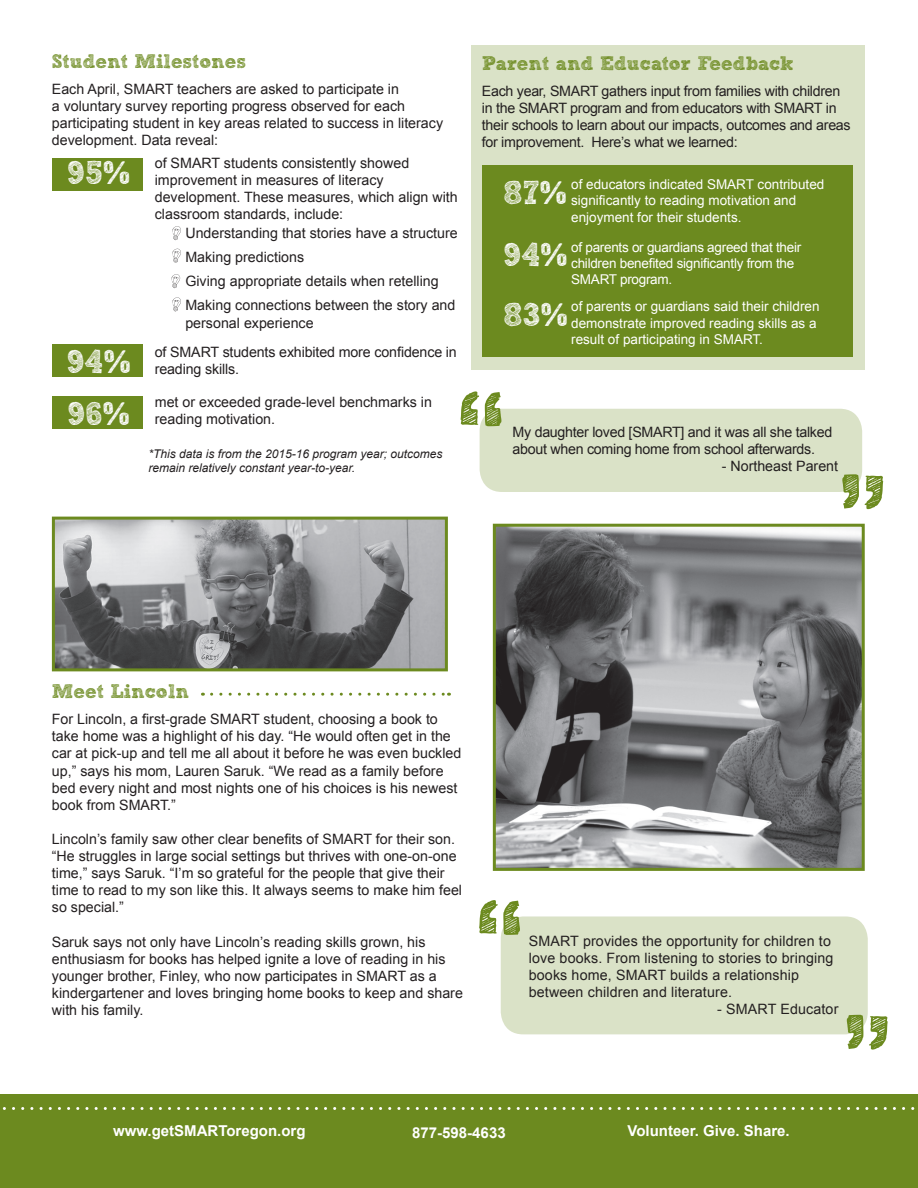
<style>
.page{position:relative;width:918px;height:1188px;background:#fff}
.page>*{position:absolute;margin:0;border:0;box-sizing:border-box;transform-origin:0 0}
.t1{font:174px "Sketch Rockwell";color:#6c8a1f}
.t2{font:33px "Sketch Rockwell";color:#fff}
.Body{font:19.5px "Sketch Rockwell";color:#6c8a1f}
.t3{font:700 15px "Arial";color:#fff}
.Body-2{font:14.25px/17.1px "Arial";color:#231f20}
.Body-3{font:14.25px/17.1px "Arial";letter-spacing:-.02em;color:#231f20}
.Body-4{font:13.5px/16.2px "Arial";color:#fff}
.Body-5{font:13.5px/16.2px "Arial";letter-spacing:-.02em;color:#fff}
.Body-6{font:italic 12px/14.4px "Arial";color:#231f20}
</style>
<div class="page">
<div style="left:52px;top:396px;width:90px;height:33px;background:#6c8a1f"></div>
<div style="left:501px;top:916px;width:367px;height:118px;background:#dae2c7;border-radius:23px"></div>
<div style="left:480px;top:409px;width:382px;height:83px;background:#dae2c7;border-radius:22px"></div>
<img style="left:56px;top:521px;width:388px;height:146px">
<div style="left:52px;top:517px;width:396px;height:154px;border:3px solid #6c8a1f"></div>
<svg style="left:212px;top:693px;width:237px;height:3px"></svg>
<svg style="left:172px;top:226px;width:9px;height:14px"></svg>
<svg style="left:172px;top:248px;width:9px;height:15px"></svg>
<svg style="left:171px;top:274px;width:9px;height:14px"></svg>
<svg style="left:172px;top:297px;width:9px;height:14px"></svg>
<div style="left:472px;top:46px;width:393px;height:324px;background:#dae2c7"></div>
<div style="left:482px;top:165px;width:370px;height:192px;background:#6c8a1f"></div>
<img style="left:497px;top:528px;width:364px;height:339px">
<div style="left:493px;top:524px;width:372px;height:347px;border:3px solid #6c8a1f"></div>
<div style="left:0;top:1094px;width:918px;height:94px;background:#6c8a1f"></div>
<svg style="left:2px;top:1107px;width:913px;height:3px"></svg>
<div style="left:52px;top:344px;width:90px;height:32px;background:#6c8a1f"></div>
<div style="left:52px;top:158px;width:90px;height:32px;background:#6c8a1f"></div>
<p class="Body" style="left:52px;top:50px;width:196px">Student Milestones</p>
<p class="Body-2" style="left:52px;top:80px;width:393px">Each April, SMART teachers are asked to participate in<br>a voluntary survey reporting progress observed for each participating student in key areas related to success in literacy development. Data reveal:</p>
<p class="Body-2" style="left:155px;top:155px;width:305px">of SMART students consistently showed improvement in measures of literacy development. These measures, which align with classroom standards, include:</p>
<p class="t2" style="left:67px;top:155px;width:65px">95%</p>
<p class="Body" style="left:482px;top:52px;width:313px">Parent and Educator Feedback</p>
<p class="Body-3" style="left:482px;top:83px;width:370px">Each year, SMART gathers input from families with children in the SMART program and from educators with SMART in their schools to learn about our impacts, outcomes and areas for improvement. Here’s what we learned:</p>
<p class="Body-4" style="left:571px;top:176px;width:255px">of educators indicated SMART contributed significantly to reading motivation and enjoyment for their students.</p>
<p class="t2" style="left:504px;top:175px;width:65px">87%</p>
<p class="t2" style="left:67px;top:343px;width:66px">94%</p>
<p class="t2" style="left:68px;top:395px;width:64px">96%</p>
<p class="Body-2" style="left:185px;top:224px;width:274px">Understanding that stories have a structure</p>
<p class="Body-2" style="left:185px;top:248px;width:120px">Making predictions</p>
<p class="Body-2" style="left:185px;top:273px;width:255px">Giving appropriate details when retelling</p>
<p class="Body-2" style="left:185px;top:297px;width:272px">Making connections between the story and personal experience</p>
<p class="Body-5" style="left:571px;top:239px;width:232px">of parents or guardians agreed that their children benefited significantly from the<br>SMART program.</p>
<p class="t2" style="left:504px;top:237px;width:66px">94%</p>
<p class="Body-4" style="left:571px;top:299px;width:250px">of parents or guardians said their children demonstrate improved reading skills as a result of participating in SMART.</p>
<p class="t2" style="left:504px;top:297px;width:66px">83%</p>
<p class="Body-2" style="left:155px;top:343px;width:304px">of SMART students exhibited more confidence in reading skills.</p>
<p class="Body-2" style="left:155px;top:393px;width:279px">met or exceeded grade-level benchmarks in reading motivation.</p>
<p class="Body-6" style="left:148px;top:447px;width:296px">*This data is from the 2015-16 program year; outcomes remain relatively constant year-to-year.</p>
<p class="t1" style="left:456px;top:357px;width:52px">“</p>
<p class="Body-3" style="left:513px;top:423px;width:321px">My daughter loved [SMART] and it was all she talked about when coming home from school afterwards.</p>
<p class="Body-2" style="left:722px;top:457px;width:118px">- Northeast Parent</p>
<p class="t1" style="left:888px;top:543px;width:52px;rotate:-180deg">“</p>
<p class="Body" style="left:52px;top:681px;width:139px">Meet Lincoln</p>
<p class="Body-2" style="left:52px;top:711px;width:411px">For Lincoln, a first-grade SMART student, choosing a book to take home was a highlight of his day. “He would often get in the car at pick-up and tell me all about it before he was even buckled up,” says his mom, Lauren Saruk. “We read as a family before bed every night and most nights one of his choices is his newest book from SMART.”</p>
<p class="Body-2" style="left:52px;top:831px;width:412px">Lincoln’s family saw other clear benefits of SMART for their son. “He struggles in large social settings but thrives with one-on-one time,” says Saruk. “I’m so grateful for the people that give their time to read to my son like this. It always seems to make him feel so special.”</p>
<p class="Body-2" style="left:52px;top:933px;width:413px">Saruk says not only have Lincoln’s reading skills grown, his enthusiasm for books has helped ignite a love of reading in his younger brother, Finley, who now participates in SMART as a kindergartener and loves bringing home books to keep and share with his family.</p>
<p class="Body-2" style="left:529px;top:933px;width:306px">SMART provides the opportunity for children to love books. From listening to stories to bringing books home, SMART builds a relationship between children and literature.</p>
<p class="t1" style="left:475px;top:866px;width:52px">“</p>
<p class="Body-2" style="left:717px;top:1001px;width:123px">- SMART Educator</p>
<p class="t1" style="left:892px;top:1084px;width:52px;rotate:-180deg">“</p>
<p class="t3" style="left:113px;top:1121px;width:194px">www.getSMARToregon.org</p>
<p class="t3" style="left:412px;top:1123px;width:95px">877-598-4633</p>
<p class="t3" style="left:627px;top:1121px;width:164px">Volunteer. Give. Share.</p>
</div>
